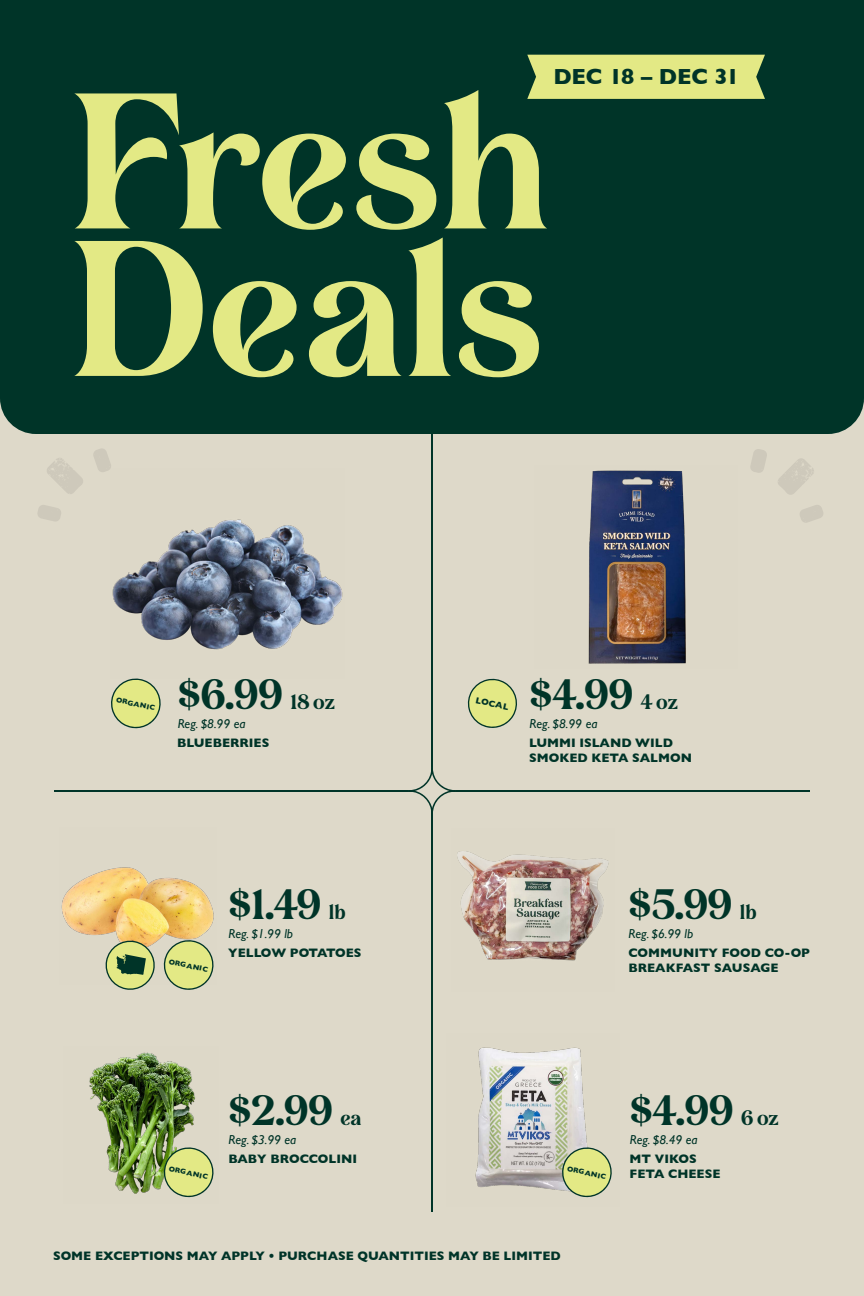
<style>
.page{position:relative;width:864px;height:1296px;background:#fff}
.page>*{position:absolute;margin:0;border:0;box-sizing:border-box;transform-origin:0 0}
.t1{font:192.8px/147.5px "Lovechild";color:#e3e985}
.t2{font:42.5px "Lovechild";color:#003428}
.t3{font:700 22.25px "Gill Sans";letter-spacing:-.005em;color:#003428}
.t4{font:italic 13px "Gill Sans";color:#003428}
.t5{font:700 12.5px/15px "Gill Sans";color:#003428}
.t6{font:700 8.95px "Gill Sans";color:#003428}
.t7{font:700 7.35px "Gill Sans";color:#003428}
.s1{font-size:21px}
</style>
<div class="page">
<div style="left:0;top:0;width:863px;height:1296px;background:#ded9c9"></div>
<img style="left:89px;top:1052px;width:107px;height:142px">
<img style="left:61px;top:867px;width:153px;height:70px">
<img style="left:475px;top:1047px;width:112px;height:143px">
<hr style="left:431px;top:434px;width:2px;height:777px;background:#003428">
<hr style="left:54px;top:790px;width:756px;height:2px;background:#003428">
<svg style="left:412px;top:770px;width:40px;height:41px"></svg>
<div style="left:0;top:0;width:864px;height:434px;background:#003428"></div>
<div style="left:527px;top:55px;width:238px;height:44px;background:#e3e985"></div>
<img style="left:112px;top:519px;width:231px;height:131px">
<img style="left:588px;top:470px;width:98px;height:194px">
<img style="left:457px;top:851px;width:152px;height:110px">
<svg style="left:161px;top:1145px;width:53px;height:53px"></svg>
<svg style="left:559px;top:1145px;width:53px;height:53px"></svg>
<svg style="left:111px;top:678px;width:50px;height:51px"></svg>
<svg style="left:105px;top:937px;width:109px;height:53px"></svg>
<svg style="left:467px;top:678px;width:50px;height:50px"></svg>
<h1 class="t1" style="left:68px;top:80px;width:483px">Fresh<br>Deals</h1>
<h3 class="t3" style="left:553px;top:59px;width:187px">DEC 18 – DEC 31</h3>
<p class="t7" style="left:117px;top:694px;width:41px;rotate:12deg">ORGANIC</p>
<h2 class="t2" style="left:178px;top:664px;width:159px">$6.99 <span class="s1">18 oz</span></h2>
<p class="t4" style="left:178px;top:716px;width:69px">Reg. $8.99 ea</p>
<p class="t5" style="left:177px;top:735px;width:94px">BLUEBERRIES</p>
<p class="t6" style="left:477px;top:693px;width:35px;rotate:12deg">LOCAL</p>
<h2 class="t2" style="left:530px;top:664px;width:150px">$4.99 <span class="s1">4 oz</span></h2>
<p class="t4" style="left:530px;top:716px;width:69px">Reg. $8.99 ea</p>
<p class="t5" style="left:529px;top:735px;width:164px">LUMMI ISLAND WILD<br>SMOKED KETA SALMON</p>
<p class="t7" style="left:170px;top:956px;width:41px;rotate:12deg">ORGANIC</p>
<h2 class="t2" style="left:228px;top:874px;width:119px">$1.49 <span class="s1">lb</span></h2>
<p class="t4" style="left:228px;top:926px;width:66px">Reg. $1.99 lb</p>
<p class="t5" style="left:228px;top:945px;width:135px">YELLOW POTATOES</p>
<h2 class="t2" style="left:629px;top:874px;width:130px">$5.99 <span class="s1">lb</span></h2>
<p class="t4" style="left:629px;top:926px;width:66px">Reg. $6.99 lb</p>
<p class="t5" style="left:628px;top:945px;width:183px">COMMUNITY FOOD CO-OP<br>BREAKFAST SAUSAGE</p>
<h2 class="t2" style="left:229px;top:1080px;width:134px">$2.99 <span class="s1">ea</span></h2>
<p class="t4" style="left:229px;top:1132px;width:69px">Reg. $3.99 ea</p>
<p class="t5" style="left:228px;top:1151px;width:130px">BABY BROCCOLINI</p>
<p class="t7" style="left:170px;top:1163px;width:41px;rotate:12deg">ORGANIC</p>
<p class="t7" style="left:568px;top:1163px;width:41px;rotate:12deg">ORGANIC</p>
<h2 class="t2" style="left:630px;top:1080px;width:150px">$4.99 <span class="s1">6 oz</span></h2>
<p class="t4" style="left:630px;top:1132px;width:69px">Reg. $8.49 ea</p>
<p class="t5" style="left:630px;top:1151px;width:92px">MT VIKOS<br>FETA CHEESE</p>
<p class="t5" style="left:53px;top:1248px;width:509px">SOME EXCEPTIONS MAY APPLY • PURCHASE QUANTITIES MAY BE LIMITED</p>
</div>
